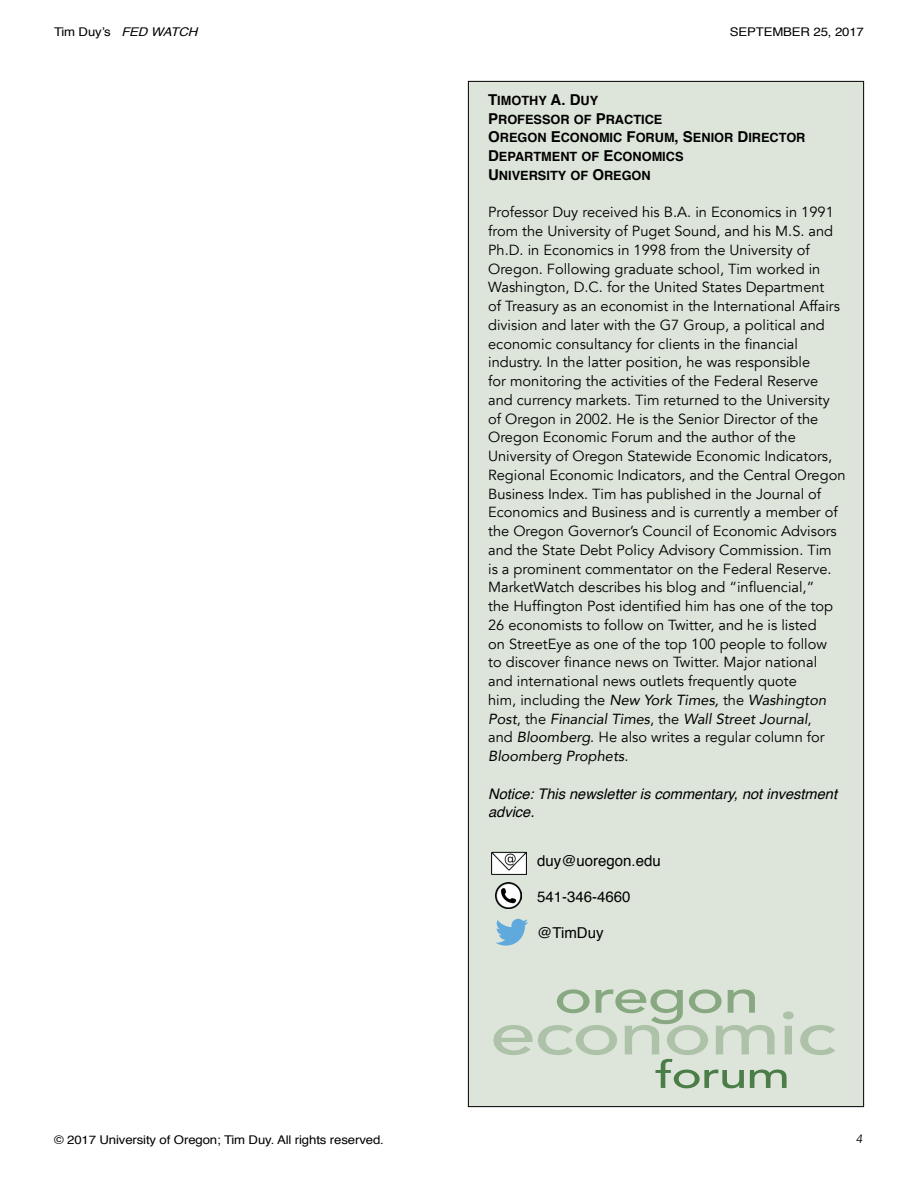
<style>
.page{position:relative;width:918px;height:1188px;background:#fff}
.page>*{position:absolute;margin:0;border:0;box-sizing:border-box;transform-origin:0 0}
.t1{font:500 60.45px "Avenir";letter-spacing:-.02em;color:#adc2a8;scale:1.36 1}
.t2{font:500 47.85px "Avenir";letter-spacing:-.02em;color:#88a882;scale:1.36 1}
.t3{font:500 37.8px "Avenir";letter-spacing:-.02em;color:#4b7d48;scale:1.36 1}
.t4{font:15px "Helvetica";color:#000}
.t5{font:14.7px/18.8px "Avenir";color:#000}
.t6{font:italic 14.7px/18.8px "Helvetica";color:#000}
.t7{font:12.75px/18.8px "Helvetica Bold SC850";color:#000}
.t8{font:12px "Helvetica";letter-spacing:-.01em;color:#000;scale:1.1 1}
.t9{font:italic 12px "Avenir";color:#000}
.s1{font-style:italic}
.s2{font-size:15px}
</style>
<div class="page">
<div style="left:468px;top:81px;width:396px;height:1026px;background:#dde5da"></div>
<svg style="left:495px;top:919px;width:33px;height:27px"></svg>
<img style="left:492px;top:852px;width:34px;height:22px">
<img style="left:496px;top:883px;width:26px;height:26px">
<p class="t8" style="left:54px;top:22px;width:136px">T i m D u y ’ s <span class="s1">FED WATCH</span></p>
<p class="t8" style="left:730px;top:23px;width:124px">september 25, 2017</p>
<p class="t7" style="left:488px;top:91px;width:319px"><span class="s2">T</span>IMOTHY <span class="s2">A. D</span>UY<br><span class="s2">P</span>ROFESSOR OF <span class="s2">P</span>RACTICE<br><span class="s2">O</span>REGON <span class="s2">E</span>CONOMIC <span class="s2">F</span>ORUM<span class="s2">, S</span>ENIOR <span class="s2">D</span>IRECTOR<br><span class="s2">D</span>EPARTMENT OF <span class="s2">E</span>CONOMICS<br><span class="s2">U</span> NIVERSITY OF <span class="s2">O</span>REGON</p>
<p class="t5" style="left:488px;top:203px;width:359px">Professor Duy received his B.A. in Economics in 1991 from the University of Puget Sound, and his M.S. and Ph.D. in Economics in 1998 from the University of Oregon. Following graduate school, Tim worked in Washington, D.C. for the United States Department<br>of Treasury as an economist in the International Affairs division and later with the G7 Group, a political and economic consultancy for clients in the financial industry. In the latter position, he was responsible<br>for monitoring the activities of the Federal Reserve and currency markets. Tim returned to the University of Oregon in 2002. He is the Senior Director of the Oregon Economic Forum and the author of the University of Oregon Statewide Economic Indicators, Regional Economic Indicators, and the Central Oregon Business Index. Tim has published in the Journal of Economics and Business and is currently a member of the Oregon Governor’s Council of Economic Advisors and the State Debt Policy Advisory Commission. Tim<br>is a prominent commentator on the Federal Reserve.<br>MarketWatch describes his blog and “influencial,”<br>the Huffington Post identified him has one of the top 26 economists to follow on Twitter, and he is listed<br>on StreetEye as one of the top 100 people to follow<br>to discover finance news on Twitter. Major national and international news outlets frequently quote<br>him, including the <span class="s1">New York Times,</span> the <span class="s1">Washington Post</span>, the <span class="s1">Financial Times</span>, the <span class="s1">Wall Street Journal</span>,<br>and <span class="s1">Bloomberg</span>. He also writes a regular column for <span class="s1">Bloomberg Prophets</span>.</p>
<p class="t6" style="left:488px;top:784px;width:350px">Notice: This newsletter is commentary, not investment advice.</p>
<p class="t4" style="left:537px;top:849px;width:125px">duy@uoregon.edu</p>
<p class="t4" style="left:537px;top:885px;width:95px">541-346-4660</p>
<p class="t4" style="left:537px;top:921px;width:68px">@TimDuy</p>
<p class="t8" style="left:54px;top:1131px;width:301px">© 2017 University of Oregon; Tim Duy. All rights reserved.</p>
<h2 class="t2" style="left:554px;top:955px;width:153px">oregon</h2>
<h1 class="t1" style="left:490px;top:981px;width:256px">economic</h1>
<h3 class="t3" style="left:655px;top:1042px;width:100px">forum</h3>
<p class="t9" style="left:856px;top:1131px;width:8px">4</p>
</div>
